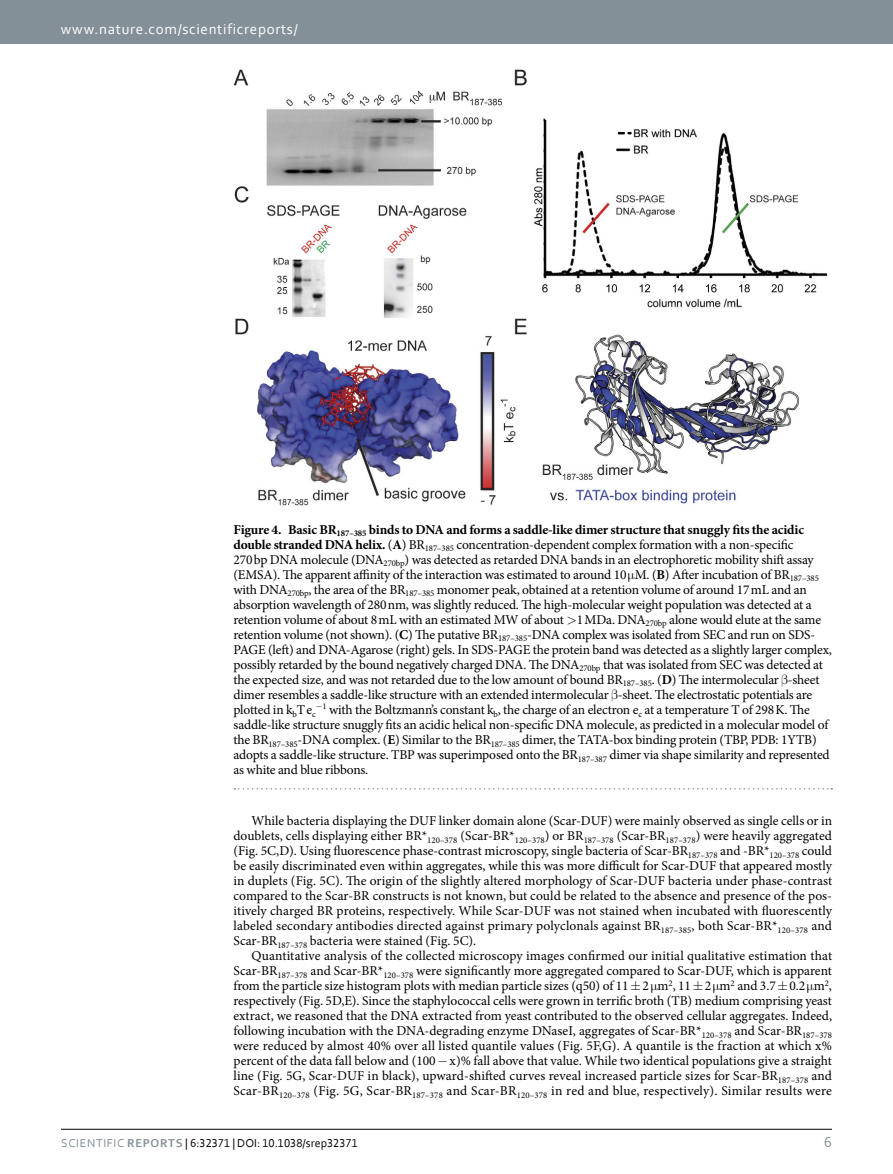
<style>
.page{position:relative;width:893px;height:1174px;background:#fff}
.page>*{position:absolute;margin:0;border:0;box-sizing:border-box;transform-origin:0 0}
.t1{font:15px "Corbel";letter-spacing:.045em;color:#fff}
.t2{font:15px "Corbel";color:#839097}
.t3{font:13.5px/15px "Minion Pro";letter-spacing:-.015em;color:#000;text-align:justify}
.t4{font:12px "Corbel";color:#000}
.s1{font-weight:700}
.s2{color:#839097}
.s3{font-weight:700;color:#839097}
</style>
<div class="page">
<div style="left:0;top:0;width:893px;height:43px;background:#839097"></div>
<hr style="left:61px;top:1129px;width:771px;height:1px;background:#000">
<img style="left:233px;top:70px;width:594px;height:436px">
<svg style="left:234px;top:788px;width:598px;height:1px"></svg>
<p class="t1" style="left:61px;top:19px;width:238px">www.nature.com/scientificreports/</p>
<p class="t3" style="left:233px;top:522px;width:600px;text-align:left"><span class="s1">Figure 4. Basic BR</span><sub>187–385</sub> <span class="s1">binds to DNA and forms a saddle-like dimer structure that snuggly fits the acidic double stranded DNA helix.</span> (<span class="s1">A</span>) BR<sub>187–385</sub> concentration-dependent complex formation with a non-specific<br>270bp DNA molecule (DNA<sub>270bp</sub>) was detected as retarded DNA bands in an electrophoretic mobility shift assay (EMSA). The apparent affinity of the interaction was estimated to around 10 M. (<span class="s1">B</span>) After incubation of BR<sub>187–385 </sub>with DNA<sub>270bp</sub>, the area of the BR<sub>187–385</sub> monomer peak, obtained at a retention volume of around 17mL and an absorption wavelength of 280nm, was slightly reduced. The high-molecular weight population was detected at a retention volume of about 8mL with an estimated MW of about 1MDa. DNA<sub>270bp</sub> alone would elute at the same retention volume (not shown). (<span class="s1">C</span>) The putative BR<sub>187–385</sub>-DNA complex was isolated from SEC and run on SDS-PAGE (left) and DNA-Agarose (right) gels. In SDS-PAGE the protein band was detected as a slightly larger complex, possibly retarded by the bound negatively charged DNA. The DNA<sub>270bp</sub> that was isolated from SEC was detected at the expected size, and was not retarded due to the low amount of bound BR<sub>187–385</sub>. (<span class="s1">D</span>) The intermolecular -sheet dimer resembles a saddle-like structure with an extended intermolecular -sheet. The electrostatic potentials are plotted in k<sub>b</sub>Te<sub>c</sub>−<sup>1</sup> with the Boltzmann’s constant k<sub>b</sub>, the charge of an electron e<sub>c</sub> at a temperature T of 298K. The saddle-like structure snuggly fits an acidic helical non-specific DNA molecule, as predicted in a molecular model of the BR<sub>187–385</sub>-DNA complex. (<span class="s1">E</span>) Similar to the BR<sub>187–385</sub> dimer, the TATA-box binding protein (TBP, PDB: 1YTB) adopts a saddle-like structure. TBP was superimposed onto the BR<sub>187–387</sub> dimer via shape similarity and represented as white and blue ribbons.</p>
<p class="t3" style="left:233px;top:813px;width:600px;text-indent:18px">While bacteria displaying the DUF linker domain alone (Scar-DUF) were mainly observed as single cells or in doublets, cells displaying either BR*<sub>120–378</sub> (Scar-BR*<sub>120–378</sub>) or BR<sub>187–378</sub> (Scar-BR<sub>187–378</sub>) were heavily aggregated (Fig. 5C,D). Using fluorescence phase-contrast microscopy, single bacteria of Scar-BR<sub>187–378</sub> and -BR*<sub>120–378</sub> could be easily discriminated even within aggregates, while this was more difficult for Scar-DUF that appeared mostly in duplets (Fig. 5C). The origin of the slightly altered morphology of Scar-DUF bacteria under phase-contrast compared to the Scar-BR constructs is not known, but could be related to the absence and presence of the pos&shy;itively charged BR proteins, respectively. While Scar-DUF was not stained when incubated with fluorescently labeled secondary antibodies directed against primary polyclonals against BR<sub>187–385</sub>, both Scar-BR*<sub>120–378</sub> and Scar-BR<sub>187–378</sub> bacteria were stained (Fig. 5C).</p>
<p class="t3" style="left:233px;top:948px;width:600px;text-indent:18px">Quantitative analysis of the collected microscopy images confirmed our initial qualitative estimation that Scar-BR<sub>187–378</sub> and Scar-BR*<sub>120–378</sub> were significantly more aggregated compared to Scar-DUF, which is apparent from the particle size histogram plots with median particle sizes (q50) of 11 2 m<sup>2</sup>, 11 2 m<sup>2</sup> and 3.7 0.2 m<sup>2</sup>, respectively (Fig. 5D,E). Since the staphylococcal cells were grown in terrific broth (TB) medium comprising yeast extract, we reasoned that the DNA extracted from yeast contributed to the observed cellular aggregates. Indeed, following incubation with the DNA-degrading enzyme DNaseI, aggregates of Scar-BR*<sub>120–378</sub> and Scar-BR<sub>187–378 </sub>were reduced by almost 40% over all listed quantile values (Fig. 5F,G). A quantile is the fraction at which x% percent of the data fall below and (100−x)% fall above that value. While two identical populations give a straight line (Fig. 5G, Scar-DUF in black), upward-shifted curves reveal increased particle sizes for Scar-BR<sub>187–378</sub> and Scar-BR<sub>120–378</sub> (Fig. 5G, Scar-BR<sub>187–378</sub> and Scar-BR<sub>120–378</sub> in red and blue, respectively). Similar results were</p>
<p class="t4" style="left:61px;top:1135px;width:298px"><span class="s2">Scientific</span> <span class="s3">REPORTS</span> | 6:32371 | DOI: 10.1038/srep32371</p>
<p class="t2" style="left:824px;top:1132px;width:9px">6</p>
</div>
